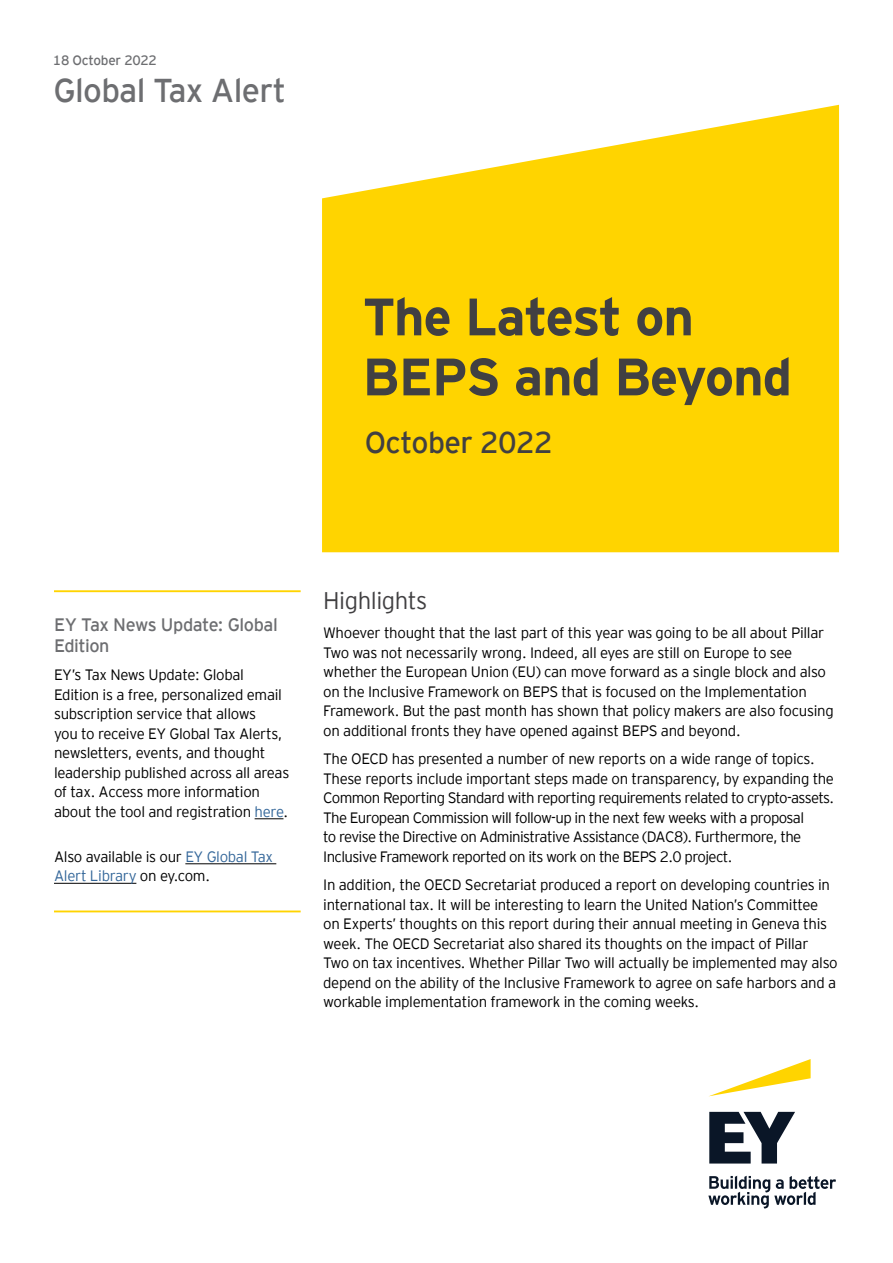
<style>
.page{position:relative;width:893px;height:1263px;background:#fff}
.page>*{position:absolute;margin:0;border:0;box-sizing:border-box;transform-origin:0 0}
.t1{font:700 52.5px/60px "EY Interstate";letter-spacing:-.02em;color:#414042}
.t2{font:33px "EY Interstate";letter-spacing:-.02em;color:#6d6e71}
.t3{font:30px "EY Interstate";letter-spacing:-.02em;color:#414042}
.t4{font:300 24px "EY Interstate";letter-spacing:-.02em;color:#414042}
.t5{font:18px/21px "EY Interstate";letter-spacing:-.025em;color:#6d6e71}
.t6{font:300 15px/19.5px "EY Interstate";letter-spacing:-.02em;color:#000}
.t7{font:300 15px/19.5px "EY Interstate";letter-spacing:-.04em;color:#000}
.t8{font:13.5px "EY Interstate";letter-spacing:-.02em;color:#6d6e71}
.s1{color:#369}
</style>
<div class="page">
<svg style="left:322px;top:105px;width:517px;height:447px;background:#ffd81a"></svg>
<hr style="left:54px;top:590px;width:247px;height:2px;background:#ffd400">
<svg style="left:255px;top:818px;width:28px;height:1px"></svg>
<hr style="left:185px;top:863px;width:91px;height:1px;background:#000">
<hr style="left:54px;top:883px;width:82px;height:1px;background:#000">
<hr style="left:54px;top:910px;width:247px;height:2px;background:#ffd400">
<svg style="left:709px;top:1059px;width:102px;height:37px"></svg>
<svg style="left:708px;top:1112px;width:128px;height:96px"></svg>
<p class="t8" style="left:53px;top:50px;width:106px">18 October 2022</p>
<h2 class="t2" style="left:53px;top:67px;width:234px">Global Tax Alert</h2>
<h1 class="t1" style="left:363px;top:283px;width:431px">The Latest on<br>BEPS and Beyond</h1>
<h3 class="t3" style="left:365px;top:421px;width:189px">October 2022</h3>
<p class="t5" style="left:54px;top:613px;width:225px">EY Tax News Update: Global<br>Edition</p>
<p class="t6" style="left:54px;top:664px;width:237px">EY’s Tax News Update: Global Edition is a free, personalized email subscription service that allows<br>you to receive EY Global Tax Alerts, newsletters, events, and thought leadership published across all areas of tax. Access more information about the tool and registration <span class="s1">here</span>.</p>
<p class="t6" style="left:54px;top:846px;width:221px">Also available is our <span class="s1">EY Global Tax<br>Alert Library</span> on ey.com.</p>
<h3 class="t4" style="left:323px;top:584px;width:106px">Highlights</h3>
<p class="t6" style="left:323px;top:622px;width:512px">Whoever thought that the last part of this year was going to be all about Pillar Two was not necessarily wrong. Indeed, all eyes are still on Europe to see whether the European Union (EU) can move forward as a single block and also on the Inclusive Framework on BEPS that is focused on the Implementation Framework. But the past month has shown that policy makers are also focusing on additional fronts they have opened against BEPS and beyond.</p>
<p class="t7" style="left:323px;top:748px;width:512px">The OECD has presented a number of new reports on a wide range of topics.<br>These reports include important steps made on transparency, by expanding the Common Reporting Standard with reporting requirements related to crypto-assets.<br>The European Commission will follow-up in the next few weeks with a proposal<br>to revise the Directive on Administrative Assistance (DAC8). Furthermore, the Inclusive Framework reported on its work on the BEPS 2.0 project.</p>
<p class="t6" style="left:323px;top:874px;width:516px">In addition, the OECD Secretariat produced a report on developing countries in international tax. It will be interesting to learn the United Nation’s Committee on Experts’ thoughts on this report during their annual meeting in Geneva this week. The OECD Secretariat also shared its thoughts on the impact of Pillar Two on tax incentives. Whether Pillar Two will actually be implemented may also depend on the ability of the Inclusive Framework to agree on safe harbors and a workable implementation framework in the coming weeks.</p>
</div>
